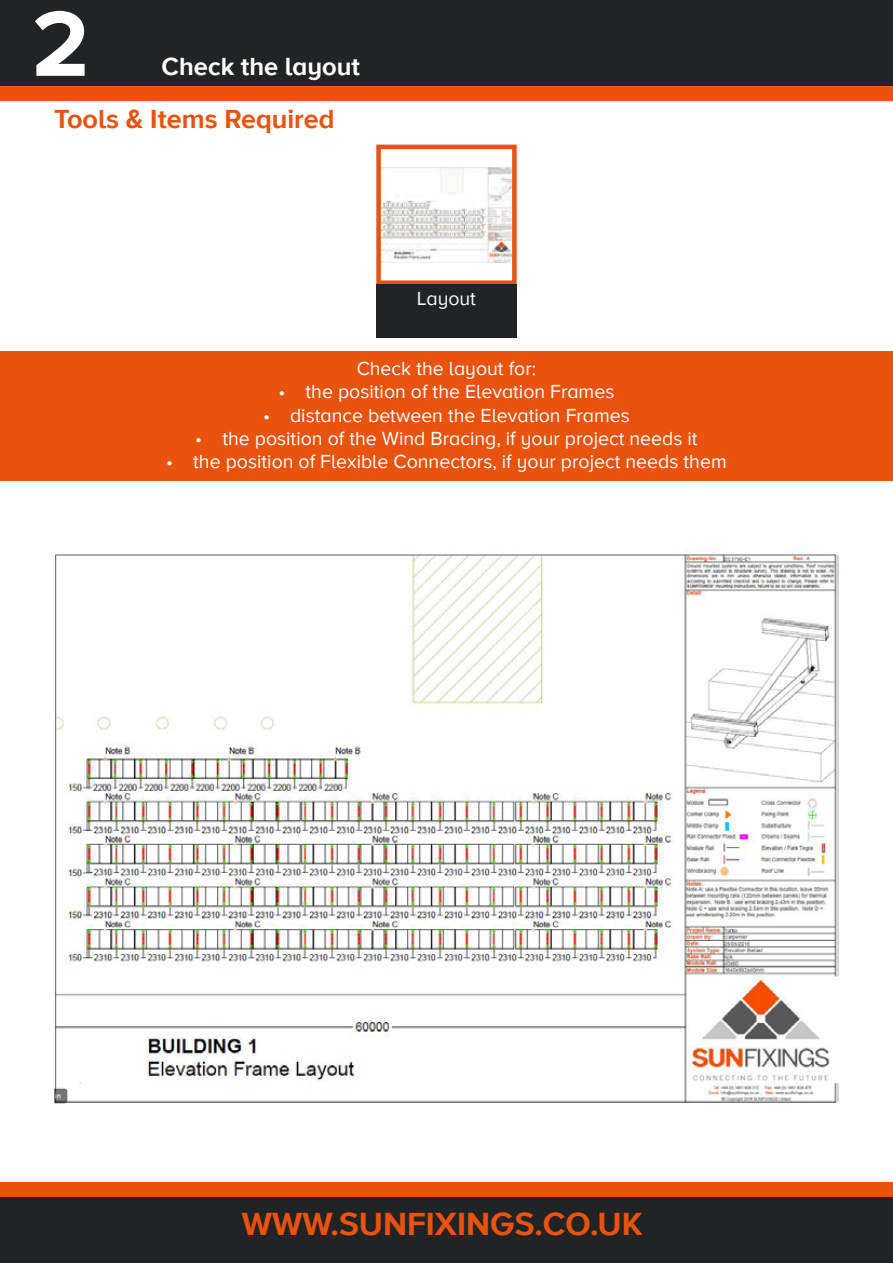
<style>
.page{position:relative;width:893px;height:1263px;background:#fff}
.page>*{position:absolute;margin:0;border:0;box-sizing:border-box;transform-origin:0 0}
.t1{font:700 96px "Proxima Nova A";color:#fff}
.t2{font:700 33px "Proxima Nova A";color:#e9530e}
.t3{font:700 27px "Proxima Nova A";color:#e9530e}
.t4{font:700 25.5px "Proxima Nova A";color:#fff}
.t5{font:19.5px "Proxima Nova A";color:#fff}
</style>
<div class="page">
<div style="left:0;top:0;width:893px;height:86px;background:#222324"></div>
<div style="left:0;top:1195px;width:893px;height:68px;background:#222324"></div>
<div style="left:0;top:1182px;width:893px;height:15px;background:#e9530e"></div>
<div style="left:0;top:86px;width:893px;height:15px;background:#e9530e"></div>
<img style="left:381px;top:167px;width:131px;height:96px">
<div style="left:376px;top:145px;width:141px;height:140px;border:4px solid #e9530e"></div>
<div style="left:376px;top:285px;width:141px;height:53px;background:#222324"></div>
<div style="left:0;top:351px;width:893px;height:129px;background:#e9530e"></div>
<img style="left:54px;top:548px;width:785px;height:556px">
<h1 class="t1" style="left:32px;top:-11px;width:59px">2</h1>
<h3 class="t3" style="left:54px;top:103px;width:282px">Tools &amp; Items Required</h3>
<h3 class="t4" style="left:162px;top:52px;width:200px">Check the layout</h3>
<p class="t5" style="left:417px;top:287px;width:61px">Layout</p>
<p class="t5" style="left:357px;top:357px;width:181px">Check the layout for:</p>
<p class="t5" style="left:279px;top:380px;width:337px">• the position of the Elevation Frames</p>
<p class="t5" style="left:263px;top:404px;width:368px">• distance between the Elevation Frames</p>
<p class="t5" style="left:195px;top:427px;width:504px">• the position of the Wind Bracing, if your project needs it</p>
<p class="t5" style="left:166px;top:451px;width:562px">• the position of Flexible Connectors, if your project needs them</p>
<h2 class="t2" style="left:242px;top:1205px;width:402px">WWW.SUNFIXINGS.CO.UK</h2>
</div>
